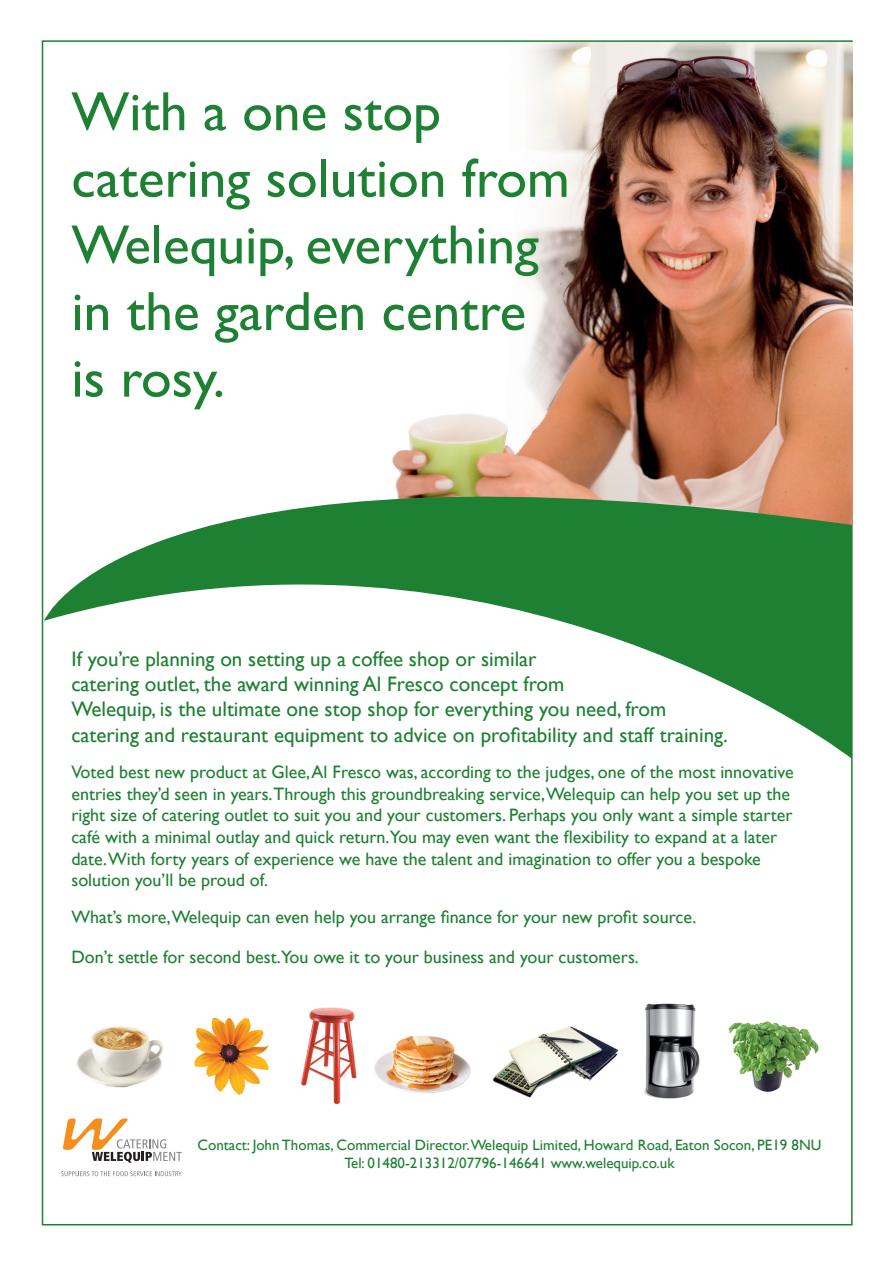
<style>
.page{position:relative;width:893px;height:1263px;background:#fff}
.page>*{position:absolute;margin:0;border:0;box-sizing:border-box;transform-origin:0 0}
.t1{font:55.5px/66.6px "Gill Sans";color:#1d8032}
.t2{font:21px/25.2px "Gill Sans";color:#1d8032}
.t3{font:18px/21.6px "Gill Sans";color:#1d8032}
.t4{font:15px/18px "Gill Sans";color:#1d8032;text-align:center}
</style>
<div class="page">
<img style="left:413px;top:43px;width:439px;height:382px">
<svg style="left:44px;top:425px;width:808px;height:334px"></svg>
<svg style="left:63px;top:1118px;width:119px;height:45px"></svg>
<svg style="left:61px;top:1171px;width:121px;height:5px"></svg>
<img style="left:77px;top:1026px;width:86px;height:62px">
<img style="left:194px;top:1017px;width:75px;height:78px">
<img style="left:301px;top:1007px;width:56px;height:98px">
<img style="left:374px;top:1035px;width:97px;height:59px">
<img style="left:493px;top:1026px;width:126px;height:72px">
<img style="left:644px;top:1003px;width:56px;height:96px">
<img style="left:728px;top:1021px;width:91px;height:71px">
<h1 class="t1" style="left:71px;top:78px;width:500px">With a one stop catering solution from<br>Welequip, everything in the garden centre is rosy.</h1>
<p class="t2" style="left:71px;top:646px;width:658px">If you’re planning on setting up a coffee shop or similar<br>catering outlet, the award winning Al Fresco concept from<br>Welequip, is the ultimate one stop shop for everything you need, from catering and restaurant equipment to advice on profitability and staff training.</p>
<p class="t3" style="left:71px;top:761px;width:724px">Voted best new product at Glee, Al Fresco was, according to the judges, one of the most innovative entries they’d seen in years.Through this groundbreaking service,Welequip can help you set up the right size of catering outlet to suit you and your customers. Perhaps you only want a simple starter café with a minimal outlay and quick return.You may even want the flexibility to expand at a later date.With forty years of experience we have the talent and imagination to offer you a bespoke solution you’ll be proud of.</p>
<p class="t3" style="left:71px;top:906px;width:626px">What’s more,Welequip can even help you arrange finance for your new profit source.</p>
<p class="t3" style="left:71px;top:946px;width:569px">Don’t settle for second best.You owe it to your business and your customers.</p>
<p class="t4" style="left:198px;top:1136px;width:625px">Contact: John Thomas, Commercial Director.Welequip Limited, Howard Road, Eaton Socon, PE19 8NU<br>Tel: 01480-213312/07796-146641 www.welequip.co.uk</p>
</div>
